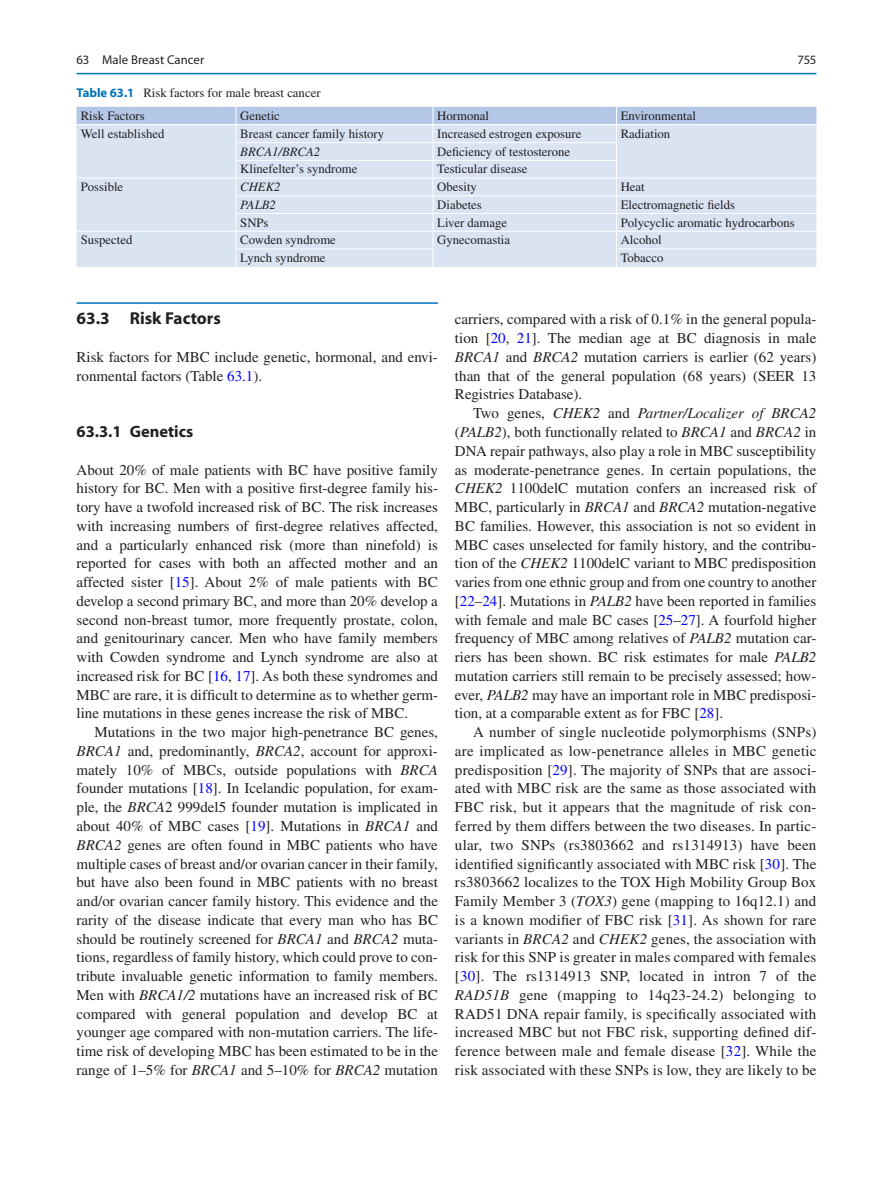
<style>
.page{position:relative;width:893px;height:1187px;background:#fff}
.page>*{position:absolute;margin:0;border:0;box-sizing:border-box;transform-origin:0 0}
.t1{font:700 17.25px "Rhgxjb Myriad";color:#231f20}
.t2{font:700 16.5px "Rhgxjb Myriad";color:#231f20}
.t3{font:15px/18.8px "Ltrqxk Times";color:#231f20;text-align:justify}
.t4{font:italic 15px "Xlfgnt Times";color:#231f20}
.t5{font:12.75px/22.8px "Ltrqxk Times";color:#231f20}
.t6{font:italic 12.75px "Xlfgnt Times";color:#231f20}
.t7{font:12.75px "Nmfvyh Myriad";letter-spacing:.005em;color:#231f20}
.t8{font:12.75px "Mbqlxf Myriad";color:#231f20}
.s1{font-family:"Rhgxjb Myriad";font-weight:700;color:#0073bc}
.s2{color:#0000fa}
.s3{font-family:"Xlfgnt Times";font-style:italic}
.s4{font-family:"Ltrqxk Times";font-style:normal}
</style>
<div class="page">
<hr style="left:77px;top:302px;width:361px;height:2px;background:#0073bc">
<svg style="left:77px;top:106px;width:739px;height:161px;background:#d6e1f1"></svg>
<hr style="left:77px;top:73px;width:739px;height:1px;background:#0073bc">
<p class="t7" style="left:77px;top:54px;width:129px">63 Male Breast Cancer</p>
<p class="t5" style="left:81px;top:81px;width:241px;text-indent:-4px"><span class="s1">Table 63.1</span> Risk factors for male breast cancer<br>Risk Factors</p>
<p class="t5" style="left:240px;top:104px;width:41px">Genetic</p>
<p class="t5" style="left:437px;top:104px;width:53px">Hormonal</p>
<p class="t5" style="left:621px;top:104px;width:77px">Environmental</p>
<p class="t8" style="left:797px;top:54px;width:20px">755</p>
<p class="t5" style="left:81px;top:122px;width:85px">Well established</p>
<p class="t5" style="left:240px;top:122px;width:145px">Breast cancer family history</p>
<p class="t5" style="left:437px;top:122px;width:146px">Increased estrogen exposure</p>
<p class="t5" style="left:621px;top:122px;width:51px">Radiation</p>
<p class="t6" style="left:240px;top:144px;width:82px">BRCA1/BRCA2</p>
<p class="t5" style="left:437px;top:140px;width:134px">Deficiency of testosterone</p>
<p class="t5" style="left:240px;top:158px;width:119px">Klinefelter’s syndrome</p>
<p class="t5" style="left:437px;top:158px;width:92px">Testicular disease</p>
<p class="t5" style="left:81px;top:175px;width:44px">Possible</p>
<p class="t6" style="left:240px;top:180px;width:42px">CHEK2</p>
<p class="t5" style="left:437px;top:175px;width:41px">Obesity</p>
<p class="t5" style="left:621px;top:175px;width:26px">Heat</p>
<p class="t6" style="left:240px;top:197px;width:37px">PALB2</p>
<p class="t5" style="left:437px;top:193px;width:46px">Diabetes</p>
<p class="t5" style="left:621px;top:193px;width:116px">Electromagnetic fields</p>
<p class="t5" style="left:240px;top:211px;width:30px">SNPs</p>
<p class="t5" style="left:437px;top:211px;width:71px">Liver damage</p>
<p class="t5" style="left:621px;top:211px;width:175px">Polycyclic aromatic hydrocarbons</p>
<p class="t5" style="left:81px;top:228px;width:53px">Suspected</p>
<p class="t5" style="left:240px;top:228px;width:97px">Cowden syndrome</p>
<p class="t5" style="left:437px;top:228px;width:74px">Gynecomastia</p>
<p class="t5" style="left:621px;top:228px;width:43px">Alcohol</p>
<p class="t5" style="left:240px;top:246px;width:87px">Lynch syndrome</p>
<p class="t5" style="left:621px;top:246px;width:44px">Tobacco</p>
<p class="t1" style="left:77px;top:310px;width:146px">63.3 Risk Factors</p>
<p class="t3" style="left:77px;top:347px;width:363px">Risk factors for MBC include genetic, hormonal, and envi&shy;ronmental factors (Table <span class="s2">63.1</span>).</p>
<p class="t2" style="left:77px;top:423px;width:118px">63.3.1 Genetics</p>
<p class="t3" style="left:77px;top:460px;width:363px">About 20% of male patients with BC have positive family history for BC. Men with a positive first-degree family his&shy;tory have a twofold increased risk of BC. The risk increases with increasing numbers of first-degree relatives affected, and a particularly enhanced risk (more than ninefold) is reported for cases with both an affected mother and an affected sister [<span class="s2">15</span>]. About 2% of male patients with BC develop a second primary BC, and more than 20% develop a second non-breast tumor, more frequently prostate, colon, and genitourinary cancer. Men who have family members with Cowden syndrome and Lynch syndrome are also at increased risk for BC [<span class="s2">16</span>, <span class="s2">17</span>]. As both these syndromes and MBC are rare, it is difficult to determine as to whether germ&shy;line mutations in these genes increase the risk of MBC.</p>
<p class="t3" style="left:77px;top:722px;width:363px;text-indent:18px">Mutations in the two major high-penetrance BC genes, <span class="s3">BRCA1</span> and, predominantly, <span class="s3">BRCA2</span>, account for approxi&shy;mately 10% of MBCs, outside populations with <span class="s3">BRCA </span>founder mutations [<span class="s2">18</span>]. In Icelandic population, for exam&shy;ple, the <span class="s3">BRCA</span>2 999del5 founder mutation is implicated in about 40% of MBC cases [<span class="s2">19</span>]. Mutations in <span class="s3">BRCA1</span> and <span class="s3">BRCA2</span> genes are often found in MBC patients who have multiple cases of breast and/or ovarian cancer in their family, but have also been found in MBC patients with no breast and/or ovarian cancer family history. This evidence and the rarity of the disease indicate that every man who has BC should be routinely screened for <span class="s3">BRCA1</span> and <span class="s3">BRCA2</span> muta&shy;tions, regardless of family history, which could prove to con&shy;tribute invaluable genetic information to family members.<br>Men with <span class="s3">BRCA1/2</span> mutations have an increased risk of BC compared with general population and develop BC at younger age compared with non-mutation carriers. The life&shy;time risk of developing MBC has been estimated to be in the range of 1–5% for <span class="s3">BRCA1</span> and 5–10% for <span class="s3">BRCA2</span> mutation</p>
<p class="t3" style="left:455px;top:310px;width:363px">carriers, compared with a risk of 0.1% in the general popula&shy;tion [<span class="s2">20</span>, <span class="s2">21</span>]. The median age at BC diagnosis in male <span class="s3">BRCA1</span> and <span class="s3">BRCA2</span> mutation carriers is earlier (62 years) than that of the general population (68 years) (SEER 13<br>Registries Database).</p>
<p class="t4" style="left:473px;top:405px;width:345px"><span class="s4">Two genes,</span> CHEK2 <span class="s4">and</span> Partner/Localizer of BRCA2</p>
<p class="t3" style="left:455px;top:422px;width:363px">(<span class="s3">PALB2</span>), both functionally related to <span class="s3">BRCA1</span> and <span class="s3">BRCA2</span> in DNA repair pathways, also play a role in MBC susceptibility as moderate-penetrance genes. In certain populations, the <span class="s3">CHEK2</span> 1100delC mutation confers an increased risk of MBC, particularly in <span class="s3">BRCA1</span> and <span class="s3">BRCA2</span> mutation-negative BC families. However, this association is not so evident in MBC cases unselected for family history, and the contribu&shy;tion of the <span class="s3">CHEK2</span> 1100delC variant to MBC predisposition varies from one ethnic group and from one country to another [<span class="s2">22</span>–<span class="s2">24</span>]. Mutations in <span class="s3">PALB2</span> have been reported in families with female and male BC cases [<span class="s2">25</span>–<span class="s2">27</span>]. A fourfold higher frequency of MBC among relatives of <span class="s3">PALB2</span> mutation car&shy;riers has been shown. BC risk estimates for male <span class="s3">PALB2 </span>mutation carriers still remain to be precisely assessed; how&shy;ever, <span class="s3">PALB2</span> may have an important role in MBC predisposi&shy;tion, at a comparable extent as for FBC [<span class="s2">28</span>].</p>
<p class="t3" style="left:455px;top:722px;width:363px;text-indent:18px">A number of single nucleotide polymorphisms (SNPs) are implicated as low-penetrance alleles in MBC genetic predisposition [<span class="s2">29</span>]. The majority of SNPs that are associ&shy;ated with MBC risk are the same as those associated with FBC risk, but it appears that the magnitude of risk con&shy;ferred by them differs between the two diseases. In partic&shy;ular, two SNPs (rs3803662 and rs1314913) have been identified significantly associated with MBC risk [<span class="s2">30</span>]. The rs3803662 localizes to the TOX High Mobility Group Box Family Member 3 (<span class="s3">TOX3</span>) gene (mapping to 16q12.1) and is a known modifier of FBC risk [<span class="s2">31</span>]. As shown for rare variants in <span class="s3">BRCA2</span> and <span class="s3">CHEK2</span> genes, the association with risk for this SNP is greater in males compared with females [<span class="s2">30</span>]. The rs1314913 SNP, located in intron 7 of the <span class="s3">RAD51B</span> gene (mapping to 14q23-24.2) belonging to RAD51 DNA repair family, is specifically associated with increased MBC but not FBC risk, supporting defined dif&shy;ference between male and female disease [<span class="s2">32</span>]. While the risk associated with these SNPs is low, they are likely to be</p>
</div>
